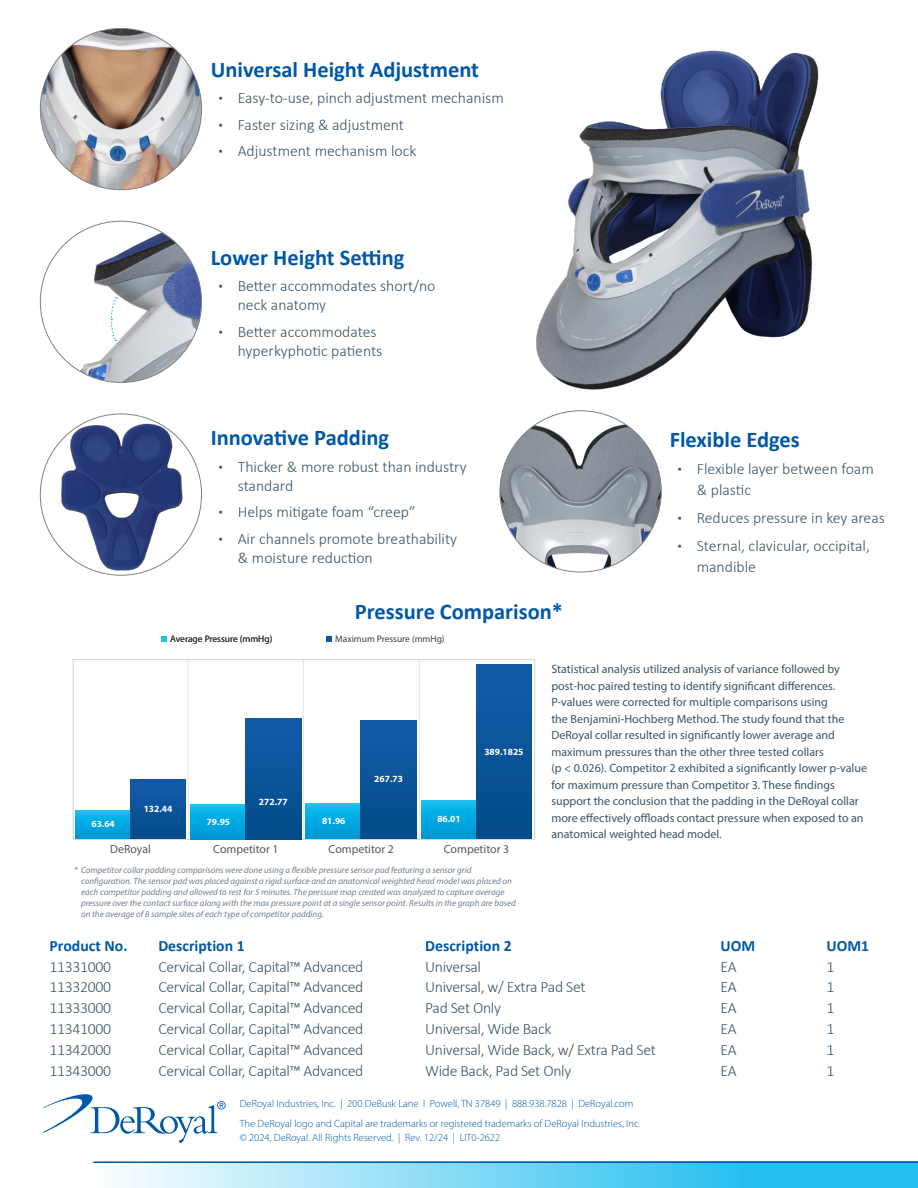
<style>
.page{position:relative;width:918px;height:1188px;background:#fff}
.page>*{position:absolute;margin:0;border:0;box-sizing:border-box;transform-origin:0 0}
.Titles{font:700 22.5px "Calibri";color:#0158a6}
.t1{font:300 15.75px/19.5px "Calibri";color:#3b5466}
.SKU_List_5_pos_tight{font:300 15.75px "Calibri";letter-spacing:-.02em;color:#3b5566}
.SKU_Listing_Headers_5_pos_tight{font:700 15.75px "Calibri";color:#0158a6}
.t2{font:12px/16.5px "Myriad Pro";color:#3b5566}
.t3{font:11.85px "Myriad Pro";color:#57585a}
.t4{font:300 10.5px/20.2px "Myriad Pro";color:#0158a6}
.t5{font:700 9.45px "Myriad Pro";color:#fff}
.t6{font:9.45px "Myriad Pro";color:#3e3e3f}
.t7{font:italic 9px/10.8px "Myriad Pro";color:#708191}
</style>
<div class="page">
<svg style="left:120px;top:1163px;width:798px;height:25px;background:#77d6f5"></svg>
<hr style="left:93px;top:1161px;width:825px;height:2px;background:#0158a6">
<svg style="left:43px;top:1094px;width:183px;height:49px"></svg>
<img style="left:40px;top:28px;width:162px;height:162px;border-radius:81px">
<img style="left:500px;top:411px;width:161px;height:161px;border-radius:81px">
<img style="left:40px;top:221px;width:162px;height:161px;border-radius:81px">
<svg style="left:110px;top:297px;width:7px;height:44px"></svg>
<img style="left:534px;top:50px;width:285px;height:375px">
<img style="left:40px;top:414px;width:162px;height:161px;border-radius:81px">
<svg style="left:162px;top:637px;width:5px;height:5px"></svg>
<svg style="left:327px;top:637px;width:5px;height:5px"></svg>
<hr style="left:303px;top:660px;width:1px;height:179px;background:#e6e7e9">
<div style="left:73px;top:659px;width:462px;height:181px;border:1px solid #d1d2d4"></div>
<svg style="left:75px;top:810px;width:55px;height:29px;background:#05a9e1"></svg>
<div style="left:130px;top:779px;width:56px;height:60px;background:linear-gradient(to bottom,#145ba9,#034c8a)"></div>
<svg style="left:191px;top:804px;width:54px;height:36px;background:#05a8e1"></svg>
<div style="left:245px;top:718px;width:56px;height:122px;background:linear-gradient(to bottom,#135ba9,#034c89)"></div>
<svg style="left:306px;top:804px;width:55px;height:35px;background:#04a6df"></svg>
<div style="left:361px;top:720px;width:56px;height:119px;background:linear-gradient(to bottom,#145ba9,#024c89)"></div>
<svg style="left:421px;top:800px;width:55px;height:39px;background:#05a8e1"></svg>
<div style="left:476px;top:665px;width:56px;height:174px;background:linear-gradient(to bottom,#135ba9,#034c89)"></div>
<p class="Titles" style="left:211px;top:54px;width:270px">Universal Height Adjustment</p>
<p class="t1" style="left:218px;top:88px;width:288px">▪ Easy-to-use, pinch adjustment mechanism</p>
<p class="t1" style="left:218px;top:114px;width:188px">▪ Faster sizing &amp; adjustment</p>
<p class="t1" style="left:218px;top:141px;width:200px">▪ Adjustment mechanism lock</p>
<p class="t5" style="left:91px;top:818px;width:25px">63.64</p>
<p class="Titles" style="left:211px;top:241px;width:195px">Lower Height Setting</p>
<p class="t1" style="left:238px;top:276px;width:199px;text-indent:-20px">▪ Better accommodates short/no neck anatomy</p>
<p class="t1" style="left:238px;top:321px;width:146px;text-indent:-20px">▪ Better accommodates hyperkyphotic patients</p>
<p class="Titles" style="left:211px;top:422px;width:180px">Innovative Padding</p>
<p class="t1" style="left:238px;top:456px;width:230px;text-indent:-20px">▪ Thicker &amp; more robust than industry standard</p>
<p class="t1" style="left:218px;top:502px;width:199px">▪ Helps mitigate foam “creep”</p>
<p class="t1" style="left:238px;top:528px;width:221px;text-indent:-20px">▪ Air channels promote breathability &amp; moisture reduction</p>
<p class="Titles" style="left:355px;top:595px;width:210px">Pressure Comparison*</p>
<p class="t6" style="left:170px;top:633px;width:104px">Average Pressure (mmHg)</p>
<p class="t6" style="left:335px;top:633px;width:111px">Maximum Pressure (mmHg)</p>
<p class="Titles" style="left:670px;top:423px;width:132px">Flexible Edges</p>
<p class="t1" style="left:697px;top:458px;width:179px;line-height:21px;text-indent:-20px">▪ Flexible layer between foam &amp; plastic</p>
<p class="t1" style="left:677px;top:508px;width:210px">▪ Reduces pressure in key areas</p>
<p class="t1" style="left:697px;top:535px;width:175px;line-height:21px;text-indent:-20px">▪ Sternal, clavicular, occipital, mandible</p>
<p class="t5" style="left:144px;top:803px;width:30px">132.44</p>
<p class="t5" style="left:207px;top:815px;width:25px">79.95</p>
<p class="t5" style="left:259px;top:796px;width:30px">272.77</p>
<p class="t5" style="left:322px;top:815px;width:25px">81.96</p>
<p class="t5" style="left:374px;top:773px;width:30px">267.73</p>
<p class="t5" style="left:437px;top:813px;width:25px">86.01</p>
<p class="t5" style="left:484px;top:745px;width:41px">389.1825</p>
<p class="t2" style="left:551px;top:661px;width:317px">Statistical analysis utilized analysis of variance followed by post-hoc paired testing to identify significant differences.<br>P-values were corrected for multiple comparisons using<br>the Benjamini-Hochberg Method. The study found that the DeRoyal collar resulted in significantly lower average and maximum pressures than the other three tested collars<br>(p &lt; 0.026). Competitor 2 exhibited a significantly lower p-value for maximum pressure than Competitor 3. These findings support the conclusion that the padding in the DeRoyal collar more effectively offloads contact pressure when exposed to an anatomical weighted head model.</p>
<p class="t3" style="left:110px;top:841px;width:42px">DeRoyal</p>
<p class="t3" style="left:213px;top:841px;width:67px">Competitor 1</p>
<p class="t3" style="left:329px;top:841px;width:67px">Competitor 2</p>
<p class="t3" style="left:444px;top:841px;width:67px">Competitor 3</p>
<p class="t7" style="left:81px;top:865px;width:436px;text-indent:-7px">* Competitor collar padding comparisons were done using a flexible pressure sensor pad featuring a sensor grid configuration. The sensor pad was placed against a rigid surface and an anatomical weighted head model was placed on each competitor padding and allowed to rest for 5 minutes. The pressure map created was analyzed to capture average pressure over the contact surface along with the max pressure point at a single sensor point. Results in the graph are based on the average of 8 sample sites of each type of competitor padding.</p>
<p class="SKU_Listing_Headers_5_pos_tight" style="left:50px;top:934px;width:80px">Product No.</p>
<p class="SKU_Listing_Headers_5_pos_tight" style="left:158px;top:934px;width:88px">Description 1</p>
<p class="SKU_Listing_Headers_5_pos_tight" style="left:425px;top:934px;width:88px">Description 2</p>
<p class="SKU_Listing_Headers_5_pos_tight" style="left:721px;top:934px;width:36px">UOM</p>
<p class="SKU_Listing_Headers_5_pos_tight" style="left:826px;top:934px;width:44px">UOM1</p>
<p class="SKU_List_5_pos_tight" style="left:50px;top:957px;width:63px">11331000</p>
<p class="SKU_List_5_pos_tight" style="left:158px;top:957px;width:207px">Cervical Collar, Capital™ Advanced</p>
<p class="SKU_List_5_pos_tight" style="left:425px;top:957px;width:57px">Universal</p>
<p class="SKU_List_5_pos_tight" style="left:721px;top:957px;width:18px">EA</p>
<p class="SKU_List_5_pos_tight" style="left:826px;top:957px;width:9px">1</p>
<p class="SKU_List_5_pos_tight" style="left:50px;top:977px;width:63px">11332000</p>
<p class="SKU_List_5_pos_tight" style="left:158px;top:977px;width:207px">Cervical Collar, Capital™ Advanced</p>
<p class="SKU_List_5_pos_tight" style="left:425px;top:977px;width:162px">Universal, w/ Extra Pad Set</p>
<p class="SKU_List_5_pos_tight" style="left:721px;top:977px;width:18px">EA</p>
<p class="SKU_List_5_pos_tight" style="left:826px;top:977px;width:9px">1</p>
<p class="SKU_List_5_pos_tight" style="left:50px;top:998px;width:63px">11333000</p>
<p class="SKU_List_5_pos_tight" style="left:158px;top:998px;width:207px">Cervical Collar, Capital™ Advanced</p>
<p class="SKU_List_5_pos_tight" style="left:425px;top:998px;width:77px">Pad Set Only</p>
<p class="SKU_List_5_pos_tight" style="left:721px;top:998px;width:18px">EA</p>
<p class="SKU_List_5_pos_tight" style="left:826px;top:998px;width:9px">1</p>
<p class="SKU_List_5_pos_tight" style="left:50px;top:1019px;width:63px">11341000</p>
<p class="SKU_List_5_pos_tight" style="left:158px;top:1019px;width:207px">Cervical Collar, Capital™ Advanced</p>
<p class="SKU_List_5_pos_tight" style="left:425px;top:1019px;width:128px">Universal, Wide Back</p>
<p class="SKU_List_5_pos_tight" style="left:721px;top:1019px;width:18px">EA</p>
<p class="SKU_List_5_pos_tight" style="left:826px;top:1019px;width:9px">1</p>
<p class="SKU_List_5_pos_tight" style="left:50px;top:1040px;width:63px">11342000</p>
<p class="SKU_List_5_pos_tight" style="left:158px;top:1040px;width:207px">Cervical Collar, Capital™ Advanced</p>
<p class="SKU_List_5_pos_tight" style="left:425px;top:1040px;width:232px">Universal, Wide Back, w/ Extra Pad Set</p>
<p class="SKU_List_5_pos_tight" style="left:721px;top:1040px;width:18px">EA</p>
<p class="SKU_List_5_pos_tight" style="left:826px;top:1040px;width:9px">1</p>
<p class="SKU_List_5_pos_tight" style="left:50px;top:1061px;width:63px">11343000</p>
<p class="SKU_List_5_pos_tight" style="left:158px;top:1061px;width:207px">Cervical Collar, Capital™ Advanced</p>
<p class="SKU_List_5_pos_tight" style="left:425px;top:1061px;width:148px">Wide Back, Pad Set Only</p>
<p class="SKU_List_5_pos_tight" style="left:721px;top:1061px;width:18px">EA</p>
<p class="SKU_List_5_pos_tight" style="left:826px;top:1061px;width:9px">1</p>
<p class="t4" style="left:240px;top:1093px;width:402px">DeRoyal Industries, Inc. | 200 DeBusk Lane I Powell, TN 37849 | 888.938.7828 | DeRoyal.com<br>The DeRoyal logo and Capital are trademarks or registered trademarks of DeRoyal Industries, Inc.</p>
<p class="t4" style="left:240px;top:1127px;width:262px">© 2024, DeRoyal. All Rights Reserved. | Rev. 12/24 | LIT0-2622</p>
</div>
